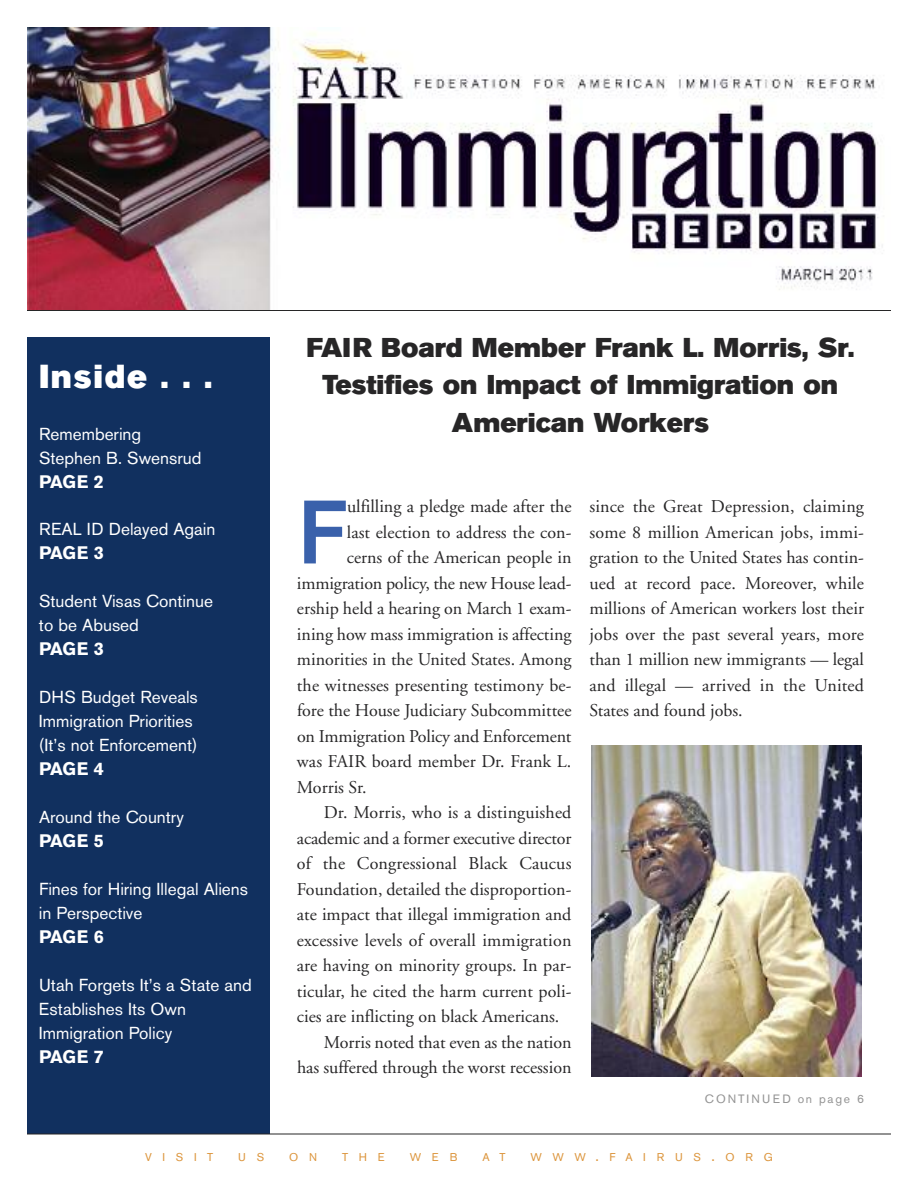
<style>
.page{position:relative;width:918px;height:1188px;background:#fff}
.page>*{position:absolute;margin:0;border:0;box-sizing:border-box;transform-origin:0 0}
.t1{font:500 88.95px "Akzidenz Grotesk BE";color:#3a61ab}
.t2{font:33px "Akzidenz Grotesk BE Super";letter-spacing:.05em;color:#fff}
.t3{font:27px/37.5px "Akzidenz Grotesk BE Super";color:#272627;text-align:center}
.t4{font:18px/25.5px "Adobe Garamond";color:#272627;text-align:justify}
.t5{font:700 18px "Akzidenz Grotesk BE";letter-spacing:-.02em;color:#fff}
.t6{font:17.25px/24px "Akzidenz Grotesk BE";color:#fff}
.t7{font:12px "Akzidenz Grotesk BE";letter-spacing:.16em;color:#939393}
.t8{font:11.25px "Akzidenz Grotesk BE";letter-spacing:.955em;color:#dc953c}
.s1{font-size:15px}
</style>
<div class="page">
<img style="left:27px;top:27px;width:856px;height:283px">
<div style="left:27px;top:338px;width:243px;height:796px;background:#11305f"></div>
<hr style="left:27px;top:310px;width:864px;height:1px;background:#272627">
<hr style="left:27px;top:1134px;width:864px;height:1px;background:#272627">
<img style="left:591px;top:746px;width:270px;height:330px">
<h2 class="t2" style="left:39px;top:363px;width:175px">Inside . . .</h2>
<p class="t6" style="left:39px;top:424px;width:164px">Remembering<br>Stephen B. Swensrud</p>
<p class="t5" style="left:39px;top:475px;width:66px">PAGE 2</p>
<p class="t6" style="left:39px;top:519px;width:178px">REAL ID Delayed Again</p>
<p class="t5" style="left:39px;top:545px;width:66px">PAGE 3</p>
<p class="t6" style="left:39px;top:591px;width:176px">Student Visas Continue to be Abused</p>
<p class="t5" style="left:39px;top:641px;width:66px">PAGE 3</p>
<p class="t6" style="left:39px;top:687px;width:160px">DHS Budget Reveals<br>Immigration Priorities (It’s not Enforcement)</p>
<p class="t5" style="left:39px;top:761px;width:66px">PAGE 4</p>
<p class="t6" style="left:39px;top:807px;width:146px">Around the Country</p>
<p class="t5" style="left:39px;top:833px;width:66px">PAGE 5</p>
<p class="t6" style="left:39px;top:879px;width:211px">Fines for Hiring Illegal Aliens in Perspective</p>
<p class="t5" style="left:39px;top:929px;width:66px">PAGE 6</p>
<p class="t6" style="left:39px;top:975px;width:214px">Utah Forgets It’s a State and<br>Establishes Its Own<br>Immigration Policy</p>
<p class="t5" style="left:39px;top:1049px;width:66px">PAGE 7</p>
<h3 class="t3" style="left:306px;top:330px;width:550px">FAIR Board Member Frank L. Morris, Sr.<br>Testifies on Impact of Immigration on<br>American Workers</h3>
<h1 class="t1" style="left:297px;top:501px;width:52px">F</h1>
<p class="t4" style="left:347px;top:496px;width:226px">ulfilling a pledge made after the</p>
<p class="t4" style="left:347px;top:521px;width:226px">last election to address the con-</p>
<p class="t4" style="left:347px;top:547px;width:226px">cerns of the American people in</p>
<p class="t4" style="left:297px;top:572px;width:276px">immigration policy, the new House lead-</p>
<p class="t4" style="left:297px;top:598px;width:276px">ership held a hearing on March 1 exam-</p>
<p class="t4" style="left:297px;top:623px;width:276px">ining how mass immigration is affecting</p>
<p class="t4" style="left:297px;top:649px;width:276px">minorities in the United States. Among</p>
<p class="t4" style="left:297px;top:674px;width:276px">the witnesses presenting testimony be-</p>
<p class="t4" style="left:297px;top:700px;width:276px">fore the House Judiciary Subcommittee</p>
<p class="t4" style="left:297px;top:725px;width:276px">on Immigration Policy and Enforcement</p>
<p class="t4" style="left:297px;top:751px;width:276px">was FAIR board member Dr. Frank L.</p>
<p class="t4" style="left:297px;top:776px;width:71px">Morris Sr.</p>
<p class="t4" style="left:324px;top:802px;width:249px">Dr. Morris, who is a distinguished</p>
<p class="t4" style="left:297px;top:827px;width:276px">academic and a former executive director</p>
<p class="t4" style="left:297px;top:853px;width:276px">of the Congressional Black Caucus</p>
<p class="t4" style="left:297px;top:878px;width:276px">Foundation, detailed the disproportion-</p>
<p class="t4" style="left:297px;top:904px;width:276px">ate impact that illegal immigration and</p>
<p class="t4" style="left:297px;top:929px;width:276px">excessive levels of overall immigration</p>
<p class="t4" style="left:297px;top:955px;width:276px">are having on minority groups. In par-</p>
<p class="t4" style="left:297px;top:980px;width:276px">ticular, he cited the harm current poli-</p>
<p class="t4" style="left:297px;top:1006px;width:264px">cies are inflicting on black Americans.</p>
<p class="t4" style="left:324px;top:1031px;width:249px">Morris noted that even as the nation</p>
<p class="t4" style="left:297px;top:1057px;width:276px">has suffered through the worst recession</p>
<p class="t4" style="left:590px;top:496px;width:276px">since the Great Depression, claiming some 8 million American jobs, immi&shy;gration to the United States has contin&shy;ued at record pace. Moreover, while millions of American workers lost their jobs over the past several years, more than 1 million new immigrants — legal and illegal — arrived in the United States and found jobs.</p>
<p class="t7" style="left:705px;top:1095px;width:161px">CONTINUED on page 6</p>
<p class="t8" style="left:145px;top:1153px;width:70px">VISIT</p>
<p class="t8" style="left:238px;top:1153px;width:27px">U S</p>
<p class="t8" style="left:289px;top:1153px;width:29px">O N</p>
<p class="t8" style="left:342px;top:1153px;width:44px">THE</p>
<p class="t8" style="left:410px;top:1153px;width:49px">WEB</p>
<p class="t8" style="left:483px;top:1153px;width:24px">A T</p>
<p class="t8" style="left:531px;top:1153px;width:244px">WWW<span class="s1">.</span>FAIRUS<span class="s1">.</span>ORG</p>
</div>
